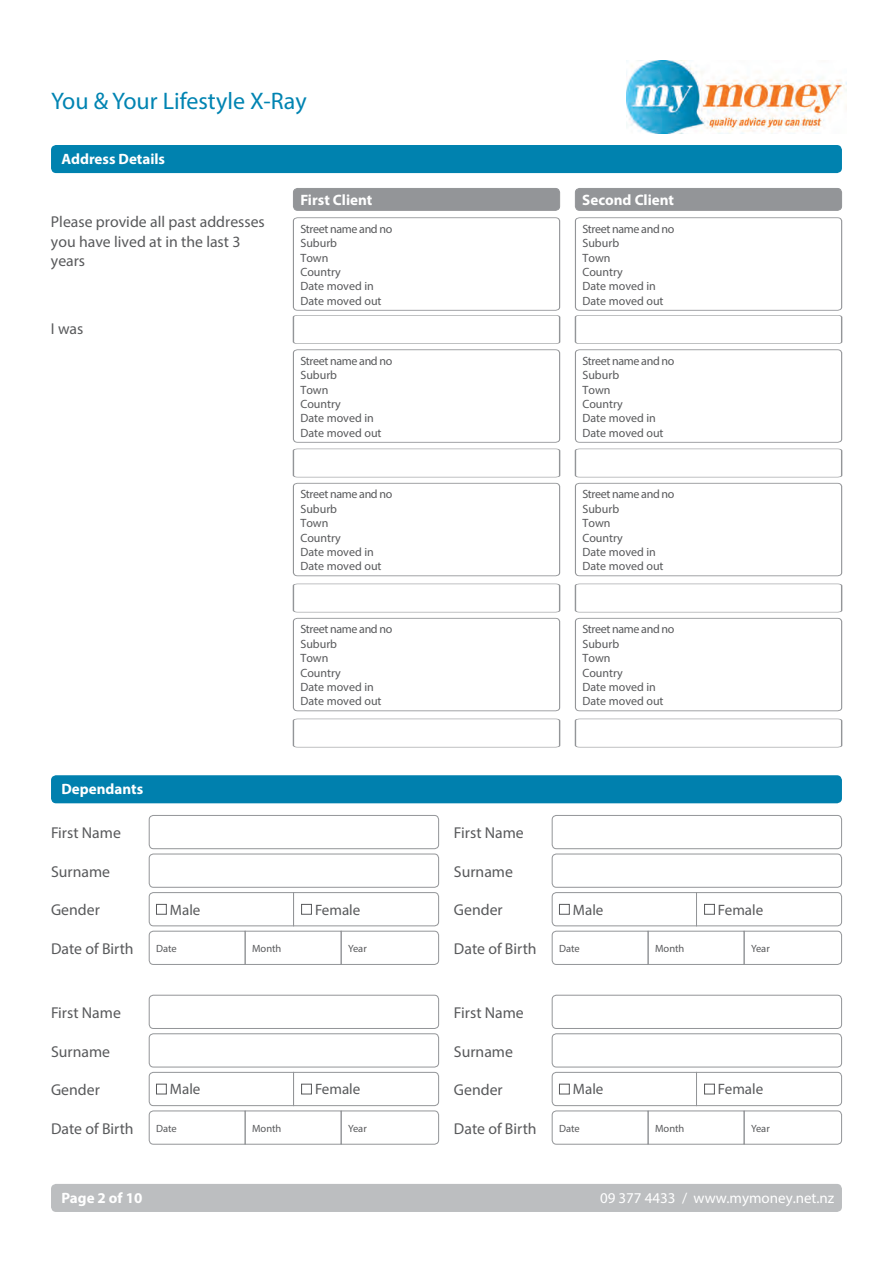
<style>
.page{position:relative;width:893px;height:1263px;background:#fff}
.page>*{position:absolute;margin:0;border:0;box-sizing:border-box;transform-origin:0 0}
.t1{font:24px "Myriad Pro";color:#0084b2}
.t2{font:15.75px/19.4px "Myriad Pro";color:#58595b}
.t3{font:700 15px "Myriad Pro";color:#fff}
.t4{font:15px "Myriad Pro";color:#58595b}
.t5{font:15px "Myriad Pro";color:#fff}
.t6{font:12px/14.4px "Myriad Pro";color:#58595b}
.t7{font:10.5px "Myriad Pro";color:#58595b}
</style>
<div class="page">
<div style="left:293px;top:188px;width:267px;height:22px;background:#939598;border-radius:4px"></div>
<div style="left:293px;top:188px;width:267px;height:23px;border:1px solid #939598;border-radius:4px"></div>
<div style="left:575px;top:188px;width:267px;height:22px;background:#939598;border-radius:4px"></div>
<div style="left:575px;top:188px;width:267px;height:23px;border:1px solid #939598;border-radius:4px"></div>
<div style="left:51px;top:145px;width:791px;height:28px;background:#0082af;border-radius:5px"></div>
<div style="left:51px;top:775px;width:791px;height:28px;background:#0080ae;border-radius:5px"></div>
<div style="left:51px;top:1184px;width:791px;height:28px;background:#bcbec0;border-radius:5px"></div>
<div style="left:149px;top:815px;width:290px;height:34px;border:1px solid #939598;border-radius:4px"></div>
<div style="left:149px;top:995px;width:290px;height:34px;border:1px solid #939598;border-radius:4px"></div>
<div style="left:552px;top:815px;width:290px;height:34px;border:1px solid #939598;border-radius:4px"></div>
<div style="left:552px;top:995px;width:290px;height:34px;border:1px solid #939598;border-radius:4px"></div>
<div style="left:149px;top:854px;width:290px;height:34px;border:1px solid #939598;border-radius:4px"></div>
<div style="left:149px;top:1033px;width:290px;height:34px;border:1px solid #939598;border-radius:4px"></div>
<div style="left:552px;top:854px;width:290px;height:34px;border:1px solid #939598;border-radius:4px"></div>
<div style="left:552px;top:1033px;width:290px;height:34px;border:1px solid #939598;border-radius:4px"></div>
<svg style="left:148px;top:892px;width:291px;height:73px"></svg>
<svg style="left:148px;top:1071px;width:291px;height:74px"></svg>
<svg style="left:551px;top:892px;width:291px;height:73px"></svg>
<svg style="left:551px;top:1071px;width:291px;height:74px"></svg>
<div style="left:156px;top:904px;width:11px;height:11px;border:1px solid #58595b"></div>
<div style="left:156px;top:1084px;width:11px;height:10px;border:1px solid #58595b"></div>
<div style="left:559px;top:904px;width:11px;height:11px;border:1px solid #58595b"></div>
<div style="left:559px;top:1084px;width:11px;height:10px;border:1px solid #58595b"></div>
<div style="left:301px;top:904px;width:11px;height:11px;border:1px solid #58595b"></div>
<div style="left:301px;top:1084px;width:11px;height:10px;border:1px solid #58595b"></div>
<div style="left:704px;top:904px;width:11px;height:11px;border:1px solid #58595b"></div>
<div style="left:704px;top:1084px;width:11px;height:10px;border:1px solid #58595b"></div>
<img style="left:626px;top:61px;width:220px;height:72px">
<svg style="left:293px;top:483px;width:267px;height:93px"></svg>
<svg style="left:575px;top:483px;width:267px;height:93px"></svg>
<svg style="left:293px;top:217px;width:267px;height:226px"></svg>
<svg style="left:575px;top:217px;width:267px;height:226px"></svg>
<svg style="left:293px;top:449px;width:267px;height:28px"></svg>
<svg style="left:575px;top:449px;width:267px;height:28px"></svg>
<svg style="left:293px;top:618px;width:267px;height:93px"></svg>
<svg style="left:575px;top:618px;width:267px;height:93px"></svg>
<svg style="left:293px;top:584px;width:267px;height:28px"></svg>
<svg style="left:575px;top:584px;width:267px;height:28px"></svg>
<svg style="left:293px;top:719px;width:267px;height:28px"></svg>
<svg style="left:575px;top:719px;width:267px;height:28px"></svg>
<h1 class="t1" style="left:51px;top:86px;width:257px">You &amp; Your Lifestyle X-Ray</h1>
<p class="t3" style="left:62px;top:149px;width:105px">Address Details</p>
<h2 class="t2" style="left:51px;top:212px;width:215px">Please provide all past addresses you have lived at in the last 3 years</h2>
<h2 class="t2" style="left:51px;top:319px;width:34px">I was</h2>
<p class="t3" style="left:300px;top:190px;width:74px">First Client</p>
<p class="t3" style="left:582px;top:190px;width:93px">Second Client</p>
<p class="t6" style="left:300px;top:221px;width:93px">Street name and no<br>Suburb<br>Town<br>Country<br>Date moved in<br>Date moved out</p>
<p class="t6" style="left:582px;top:221px;width:93px">Street name and no<br>Suburb<br>Town<br>Country<br>Date moved in<br>Date moved out</p>
<p class="t6" style="left:300px;top:353px;width:93px">Street name and no<br>Suburb<br>Town<br>Country<br>Date moved in<br>Date moved out</p>
<p class="t6" style="left:582px;top:353px;width:93px">Street name and no<br>Suburb<br>Town<br>Country<br>Date moved in<br>Date moved out</p>
<p class="t6" style="left:300px;top:487px;width:93px">Street name and no<br>Suburb<br>Town<br>Country<br>Date moved in<br>Date moved out</p>
<p class="t6" style="left:582px;top:487px;width:93px">Street name and no<br>Suburb<br>Town<br>Country<br>Date moved in<br>Date moved out</p>
<p class="t6" style="left:300px;top:622px;width:93px">Street name and no<br>Suburb<br>Town<br>Country<br>Date moved in<br>Date moved out</p>
<p class="t6" style="left:582px;top:622px;width:93px">Street name and no<br>Suburb<br>Town<br>Country<br>Date moved in<br>Date moved out</p>
<p class="t3" style="left:62px;top:779px;width:83px">Dependants</p>
<h2 class="t2" style="left:51px;top:823px;width:71px">First Name</h2>
<h2 class="t2" style="left:454px;top:823px;width:71px">First Name</h2>
<h2 class="t2" style="left:51px;top:862px;width:60px">Surname</h2>
<h2 class="t2" style="left:454px;top:862px;width:60px">Surname</h2>
<h2 class="t2" style="left:51px;top:900px;width:50px">Gender</h2>
<p class="t4" style="left:170px;top:900px;width:32px">Male</p>
<p class="t4" style="left:315px;top:900px;width:47px">Female</p>
<h2 class="t2" style="left:454px;top:900px;width:50px">Gender</h2>
<p class="t4" style="left:573px;top:900px;width:32px">Male</p>
<p class="t4" style="left:718px;top:900px;width:47px">Female</p>
<h2 class="t2" style="left:51px;top:939px;width:84px">Date of Birth</h2>
<p class="t7" style="left:156px;top:942px;width:22px">Date</p>
<p class="t7" style="left:252px;top:942px;width:31px">Month</p>
<p class="t7" style="left:348px;top:942px;width:20px">Year</p>
<h2 class="t2" style="left:454px;top:939px;width:84px">Date of Birth</h2>
<p class="t7" style="left:559px;top:942px;width:22px">Date</p>
<p class="t7" style="left:655px;top:942px;width:31px">Month</p>
<p class="t7" style="left:751px;top:942px;width:20px">Year</p>
<h2 class="t2" style="left:51px;top:1003px;width:71px">First Name</h2>
<h2 class="t2" style="left:454px;top:1003px;width:71px">First Name</h2>
<h2 class="t2" style="left:51px;top:1041px;width:60px">Surname</h2>
<h2 class="t2" style="left:454px;top:1041px;width:60px">Surname</h2>
<h2 class="t2" style="left:51px;top:1080px;width:50px">Gender</h2>
<p class="t4" style="left:170px;top:1080px;width:32px">Male</p>
<p class="t4" style="left:315px;top:1080px;width:47px">Female</p>
<h2 class="t2" style="left:454px;top:1080px;width:50px">Gender</h2>
<p class="t4" style="left:573px;top:1080px;width:32px">Male</p>
<p class="t4" style="left:718px;top:1080px;width:47px">Female</p>
<h2 class="t2" style="left:51px;top:1118px;width:84px">Date of Birth</h2>
<p class="t7" style="left:156px;top:1122px;width:22px">Date</p>
<p class="t7" style="left:252px;top:1122px;width:31px">Month</p>
<p class="t7" style="left:348px;top:1122px;width:20px">Year</p>
<h2 class="t2" style="left:454px;top:1118px;width:84px">Date of Birth</h2>
<p class="t7" style="left:559px;top:1122px;width:22px">Date</p>
<p class="t7" style="left:655px;top:1122px;width:31px">Month</p>
<p class="t7" style="left:751px;top:1122px;width:20px">Year</p>
<p class="t3" style="left:62px;top:1188px;width:82px">Page 2 of 10</p>
<p class="t5" style="left:600px;top:1188px;width:236px">09 377 4433 / www.mymoney.net.nz</p>
</div>
